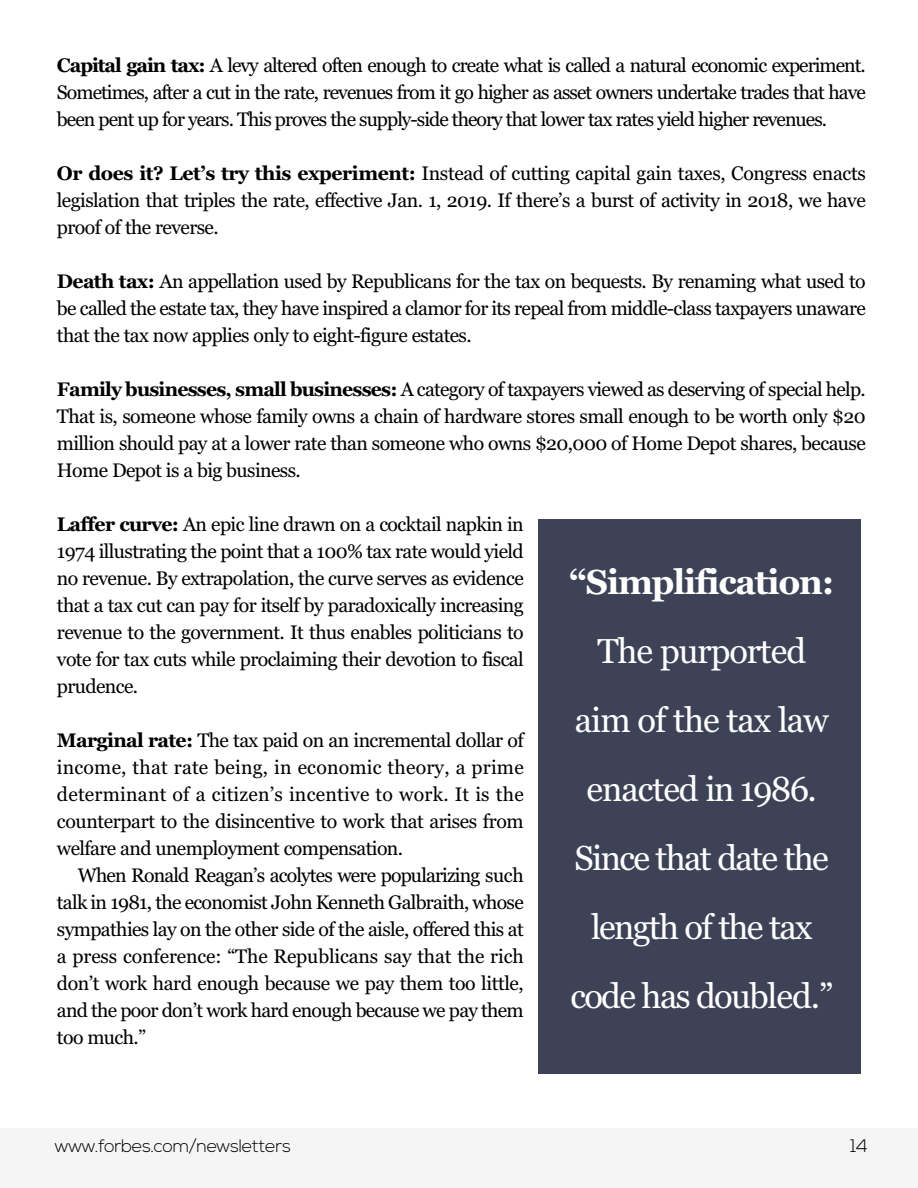
<style>
.page{position:relative;width:918px;height:1188px;background:#fff}
.page>*{position:absolute;margin:0;border:0;box-sizing:border-box;transform-origin:0 0}
.t1{font:34.5px/69px "Georgia";letter-spacing:-.05em;color:#fff;text-align:center}
.t2{font:700 34.5px "Georgia";letter-spacing:-.035em;color:#fff}
.t3{font:19.5px/27px "Georgia";letter-spacing:-.03em;color:#000;text-align:justify}
.t4{font:300 18px "Nexa";letter-spacing:-.02em;color:#000}
.s1{font-weight:700}
</style>
<div class="page">
<div style="left:539px;top:519px;width:322px;height:554px;background:#3d4257"></div>
<div style="left:0;top:1128px;width:918px;height:60px;background:#f5f5f5"></div>
<p class="t3" style="left:57px;top:52px;width:810px"><span class="s1">Capital gain tax:</span> A levy altered often enough to create what is called a natural economic experiment.<br>Sometimes, after a cut in the rate, revenues from it go higher as asset owners undertake trades that have been pent up for years. This proves the supply-side theory that lower tax rates yield higher revenues.</p>
<p class="t3" style="left:57px;top:160px;width:810px"><span class="s1">Or does it? Let’s try this experiment:</span> Instead of cutting capital gain taxes, Congress enacts legislation that triples the rate, effective Jan. 1, 2019. If there’s a burst of activity in 2018, we have proof of the reverse.</p>
<p class="t3" style="left:57px;top:268px;width:810px"><span class="s1">Death tax:</span> An appellation used by Republicans for the tax on bequests. By renaming what used to be called the estate tax, they have inspired a clamor for its repeal from middle-class taxpayers unaware that the tax now applies only to eight-figure estates.</p>
<p class="t3" style="left:57px;top:376px;width:810px"><span class="s1">Family businesses, small businesses:</span> A category of taxpayers viewed as deserving of special help.<br>That is, someone whose family owns a chain of hardware stores small enough to be worth only $20 million should pay at a lower rate than someone who owns $20,000 of Home Depot shares, because Home Depot is a big business.</p>
<p class="t3" style="left:57px;top:511px;width:468px"><span class="s1">Laffer curve:</span> An epic line drawn on a cocktail napkin in 1974 illustrating the point that a 100% tax rate would yield no revenue. By extrapolation, the curve serves as evidence that a tax cut can pay for itself by paradoxically increasing revenue to the government. It thus enables politicians to vote for tax cuts while proclaiming their devotion to fiscal prudence.</p>
<p class="t3" style="left:57px;top:727px;width:468px"><span class="s1">Marginal rate:</span> The tax paid on an incremental dollar of income, that rate being, in economic theory, a prime determinant of a citizen’s incentive to work. It is the counterpart to the disincentive to work that arises from welfare and unemployment compensation.</p>
<p class="t3" style="left:57px;top:862px;width:468px;text-indent:21px">When Ronald Reagan’s acolytes were popularizing such talk in 1981, the economist John Kenneth Galbraith, whose sympathies lay on the other side of the aisle, offered this at a press conference: “The Republicans say that the rich don’t work hard enough because we pay them too little, and the poor don’t work hard enough because we pay them too much.”</p>
<h1 class="t2" style="left:569px;top:562px;width:267px">“Simplification:</h1>
<h1 class="t1" style="left:570px;top:617px;width:264px">The purported aim of the tax law enacted in 1986.<br>Since that date the length of the tax code has doubled.”</h1>
<p class="t4" style="left:55px;top:1139px;width:238px">www.forbes.com/newsletters</p>
<p class="t4" style="left:851px;top:1139px;width:19px">14</p>
</div>
